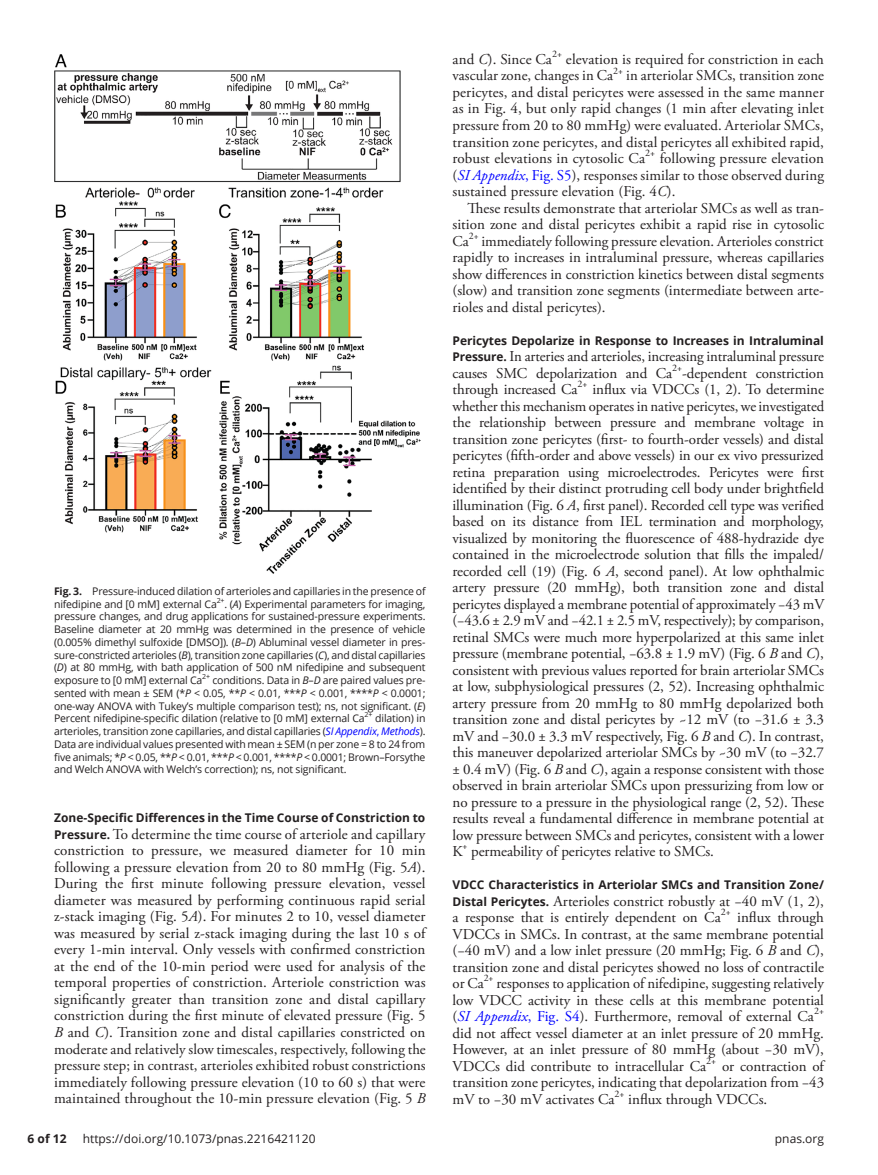
<style>
.page{position:relative;width:878px;height:1175px;background:#fff}
.page>*{position:absolute;margin:0;border:0;box-sizing:border-box;transform-origin:0 0}
.t1{font:15px/16.5px "Adobe Garamond Pro";color:#231f20;text-align:justify}
.t2{font:700 12px "Open Sans";color:#231f20}
.t3{font:12px "Open Sans";color:#231f20}
.t4{font:10.5px/12.8px "Open Sans";letter-spacing:-.015em;color:#231f20;text-align:justify}
.t5{font:10.05px "Adobe Garamond Pro";color:#231f20}
.t6{font:7.05px "Open Sans";color:#231f20}
.s1{font-weight:700}
.s2{font-style:italic}
.s3{font-style:italic;color:#00f}
.s4{color:#00f}
.s5{font-family:"Open Sans";font-weight:700;font-size:12px}
</style>
<div class="page">
<img style="left:54px;top:54px;width:366px;height:519px">
<p class="t4" style="left:54px;top:584px;width:373px"><span class="s1">Fig. 3.</span> Pressure-induced dilation of arterioles and capillaries in the presence of nifedipine and [0 mM] external Ca</p>
<p class="t6" style="left:216px;top:595px;width:9px">2+</p>
<p class="t4" style="left:54px;top:597px;width:373px;text-indent:170px">. (<span class="s2">A</span>) Experimental parameters for imaging, pressure changes, and drug applications for sustained-pressure experiments.<br>Baseline diameter at 20 mmHg was determined in the presence of vehicle (0.005% dimethyl sulfoxide [DMSO]). (<span class="s2">B</span>–<span class="s2">D</span>) Abluminal vessel diameter in pres&shy;sure-constricted arterioles (<span class="s2">B</span>), transition zone capillaries (<span class="s2">C</span>), and distal capillaries (<span class="s2">D</span>) at 80 mmHg, with bath application of 500 nM nifedipine and subsequent exposure to [0 mM] external Ca</p>
<p class="t6" style="left:202px;top:672px;width:9px">2+</p>
<p class="t4" style="left:54px;top:673px;width:373px;text-indent:158px">conditions. Data in <span class="s2">B</span>–<span class="s2">D</span> are paired values pre&shy;sented with mean ± SEM (*<span class="s2">P</span> &lt; 0.05, **<span class="s2">P</span> &lt; 0.01, ***<span class="s2">P</span> &lt; 0.001, ****<span class="s2">P</span> &lt; 0.0001; one-way ANOVA with Tukey’s multiple comparison test); ns, not significant. (<span class="s2">E</span>)<br>Percent nifedipine-specific dilation (relative to [0 mM] external Ca</p>
<p class="t6" style="left:364px;top:710px;width:9px">2+</p>
<p class="t4" style="left:54px;top:712px;width:373px;text-indent:321px">dilation) in arterioles, transition zone capillaries, and distal capillaries (<span class="s3">SI Appendix</span><span class="s4">,</span> <span class="s3">Methods</span>).<br>Data are individual values presented with mean ± SEM (n per zone = 8 to 24 from five animals; *<span class="s2">P</span> &lt; 0.05, **<span class="s2">P</span> &lt; 0.01, ***<span class="s2">P</span> &lt; 0.001, ****<span class="s2">P</span> &lt; 0.0001; Brown–Forsythe and Welch ANOVA with Welch’s correction); ns, not significant.</p>
<p class="t2" style="left:54px;top:809px;width:372px">Zone-Specific Differences in the Time Course of Constriction to</p>
<p class="t1" style="left:54px;top:826px;width:373px"><span class="s5">Pressure.</span> To determine the time course of arteriole and capillary constriction to pressure, we measured diameter for 10 min following a pressure elevation from 20 to 80 mmHg (Fig. 5<span class="s2">A</span>).<br>During the first minute following pressure elevation, vessel diameter was measured by performing continuous rapid serial z-stack imaging (Fig. 5<span class="s2">A</span>). For minutes 2 to 10, vessel diameter was measured by serial z-stack imaging during the last 10 s of every 1-min interval. Only vessels with confirmed constriction at the end of the 10-min period were used for analysis of the temporal properties of constriction. Arteriole constriction was significantly greater than transition zone and distal capillary constriction during the first minute of elevated pressure (Fig. 5<br><span class="s2">B</span> and <span class="s2">C</span>). Transition zone and distal capillaries constricted on moderate and relatively slow timescales, respectively, following the pressure step; in contrast, arterioles exhibited robust constrictions immediately following pressure elevation (10 to 60 s) that were maintained throughout the 10-min pressure elevation (Fig. 5 <span class="s2">B</span></p>
<p class="t1" style="left:452px;top:51px;width:101px">and <span class="s2">C</span>). Since Ca</p>
<p class="t5" style="left:552px;top:48px;width:12px">2+</p>
<p class="t1" style="left:452px;top:51px;width:373px;text-indent:113px">elevation is required for constriction in each vascular zone, changes in Ca</p>
<p class="t5" style="left:613px;top:64px;width:11px">2+</p>
<p class="t1" style="left:452px;top:68px;width:373px;text-indent:173px">in arteriolar SMCs, transition zone pericytes, and distal pericytes were assessed in the same manner as in Fig. 4, but only rapid changes (1 min after elevating inlet pressure from 20 to 80 mmHg) were evaluated. Arteriolar SMCs, transition zone pericytes, and distal pericytes all exhibited rapid, robust elevations in cytosolic Ca</p>
<p class="t5" style="left:645px;top:147px;width:12px">2+</p>
<p class="t1" style="left:452px;top:150px;width:373px;text-indent:207px">following pressure elevation (<span class="s3">SI Appendix</span><span class="s4">, Fig. S5</span>), responses similar to those observed during sustained pressure elevation (Fig. 4<span class="s2">C</span>).</p>
<p class="t1" style="left:452px;top:200px;width:373px;text-indent:15px">These results demonstrate that arteriolar SMCs as well as tran&shy;sition zone and distal pericytes exhibit a rapid rise in cytosolic Ca</p>
<p class="t5" style="left:468px;top:229px;width:11px">2+</p>
<p class="t1" style="left:452px;top:233px;width:373px;text-indent:29px">immediately following pressure elevation. Arterioles constrict rapidly to increases in intraluminal pressure, whereas capillaries show differences in constriction kinetics between distal segments (slow) and transition zone segments (intermediate between arte&shy;rioles and distal pericytes).</p>
<p class="t2" style="left:452px;top:332px;width:373px">Pericytes Depolarize in Response to Increases in Intraluminal</p>
<p class="t1" style="left:452px;top:348px;width:373px"><span class="s5">Pressure.</span> In arteries and arterioles, increasing intraluminal pressure causes SMC depolarization and Ca</p>
<p class="t5" style="left:672px;top:361px;width:11px">2+</p>
<p class="t1" style="left:682px;top:365px;width:143px">-dependent constriction</p>
<p class="t1" style="left:452px;top:381px;width:126px">through increased Ca</p>
<p class="t5" style="left:577px;top:378px;width:11px">2+</p>
<p class="t1" style="left:452px;top:381px;width:373px;text-indent:140px">influx via VDCCs (1, 2). To determine whether this mechanism operates in native pericytes, we investigated the relationship between pressure and membrane voltage in transition zone pericytes (first- to fourth-order vessels) and distal pericytes (fifth-order and above vessels) in our ex vivo pressurized retina preparation using microelectrodes. Pericytes were first identified by their distinct protruding cell body under brightfield illumination (Fig. 6 <span class="s2">A</span>, first panel). Recorded cell type was verified based on its distance from IEL termination and morphology, visualized by monitoring the fluorescence of 488-hydrazide dye contained in the microelectrode solution that fills the impaled/ recorded cell (19) (Fig. 6 <span class="s2">A</span>, second panel). At low ophthalmic artery pressure (20 mmHg), both transition zone and distal pericytes displayed a membrane potential of approximately −43 mV (−43.6 ± 2.9 mV and −42.1 ± 2.5 mV, respectively); by comparison, retinal SMCs were much more hyperpolarized at this same inlet pressure (membrane potential, −63.8 ± 1.9 mV) (Fig. 6 <span class="s2">B</span> and <span class="s2">C</span>), consistent with previous values reported for brain arteriolar SMCs at low, subphysiological pressures (2, 52). Increasing ophthalmic artery pressure from 20 mmHg to 80 mmHg depolarized both transition zone and distal pericytes by ~12 mV (to −31.6 ± 3.3 mV and −30.0 ± 3.3 mV respectively, Fig. 6 <span class="s2">B</span> and <span class="s2">C</span>). In contrast, this maneuver depolarized arteriolar SMCs by ~30 mV (to −32.7 ± 0.4 mV) (Fig. 6 <span class="s2">B</span> and <span class="s2">C</span>), again a response consistent with those observed in brain arteriolar SMCs upon pressurizing from low or no pressure to a pressure in the physiological range (2, 52). These results reveal a fundamental difference in membrane potential at low pressure between SMCs and pericytes, consistent with a lower K</p>
<p class="t5" style="left:462px;top:840px;width:6px">+</p>
<p class="t1" style="left:471px;top:843px;width:244px">permeability of pericytes relative to SMCs.</p>
<p class="t2" style="left:452px;top:876px;width:373px">VDCC Characteristics in Arteriolar SMCs and Transition Zone/</p>
<p class="t1" style="left:452px;top:893px;width:373px"><span class="s5">Distal Pericytes.</span> Arterioles constrict robustly at −40 mV (1, 2), a response that is entirely dependent on Ca</p>
<p class="t5" style="left:720px;top:906px;width:11px">2+</p>
<p class="t1" style="left:452px;top:909px;width:373px;text-indent:284px">influx through VDCCs in SMCs. In contrast, at the same membrane potential (−40 mV) and a low inlet pressure (20 mmHg; Fig. 6 <span class="s2">B</span> and <span class="s2">C</span>), transition zone and distal pericytes showed no loss of contractile or Ca</p>
<p class="t5" style="left:483px;top:972px;width:11px">2+</p>
<p class="t1" style="left:452px;top:975px;width:373px;text-indent:44px">responses to application of nifedipine, suggesting relatively low VDCC activity in these cells at this membrane potential (<span class="s3">SI Appendix</span><span class="s4">, Fig. S4</span>). Furthermore, removal of external Ca</p>
<p class="t5" style="left:813px;top:1005px;width:11px">2+</p>
<p class="t1" style="left:452px;top:1025px;width:373px">did not affect vessel diameter at an inlet pressure of 20 mmHg.<br>However, at an inlet pressure of 80 mmHg (about −30 mV), VDCCs did contribute to intracellular Ca</p>
<p class="t5" style="left:706px;top:1054px;width:11px">2+</p>
<p class="t1" style="left:452px;top:1058px;width:373px;text-indent:269px">or contraction of transition zone pericytes, indicating that depolarization from −43 mV to −30 mV activates Ca</p>
<p class="t5" style="left:614px;top:1087px;width:11px">2+</p>
<p class="t1" style="left:628px;top:1091px;width:140px">influx through VDCCs.</p>
<p class="t2" style="left:28px;top:1130px;width:40px">6 of 12</p>
<p class="t3" style="left:83px;top:1130px;width:234px">https://doi.org/10.1073/pnas.2216421120</p>
<p class="t3" style="left:774px;top:1130px;width:51px">pnas.org</p>
</div>
